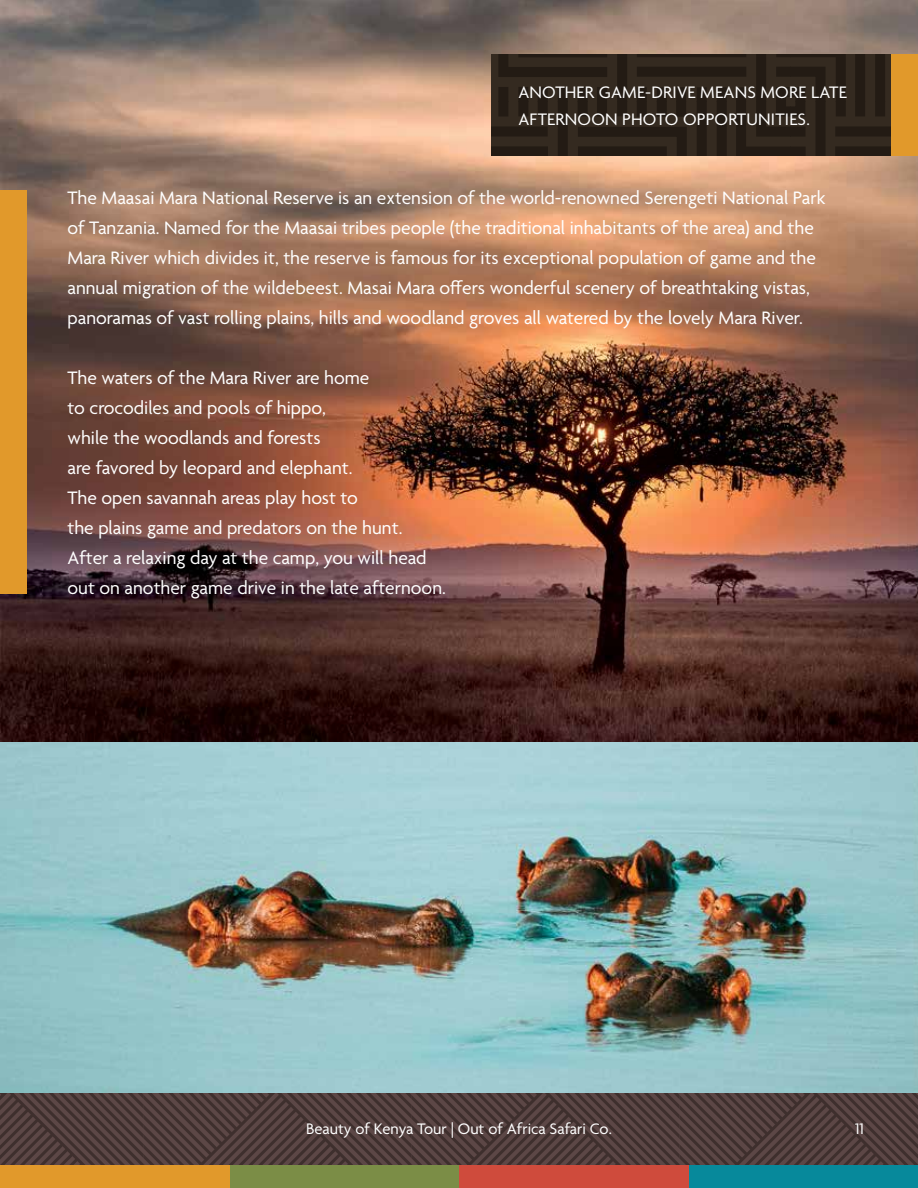
<style>
.page{position:relative;width:918px;height:1188px;background:#fff}
.page>*{position:absolute;margin:0;border:0;box-sizing:border-box;transform-origin:0 0}
.t1{font:19.5px/30px "Agenda";color:#fff}
.t2{font:18px/27px "Agenda";letter-spacing:.01em;color:#fff}
.t3{font:16.5px "Agenda";color:#fff}
</style>
<div class="page">
<img style="left:0;top:0;width:918px;height:1094px">
<svg style="left:0;top:1094px;width:918px;height:71px;fill:#554140"></svg>
<div style="left:230px;top:1165px;width:229px;height:23px;background:#7b8d46"></div>
<div style="left:459px;top:1165px;width:230px;height:23px;background:#cf4b3c"></div>
<div style="left:689px;top:1165px;width:229px;height:23px;background:#07899b"></div>
<div style="left:0;top:1165px;width:230px;height:23px;background:#e1992b"></div>
<div style="left:491px;top:54px;width:427px;height:102px;background:linear-gradient(to right,#2d231b,#2c231a)"></div>
<div style="left:0;top:191px;width:27px;height:403px;background:#e1992b"></div>
<div style="left:891px;top:54px;width:27px;height:102px;background:#e1992b"></div>
<p class="t2" style="left:518px;top:80px;width:330px">ANOTHER GAME-DRIVE MEANS MORE LATE<br>AFTERNOON PHOTO OPPORTUNITIES.</p>
<p class="t1" style="left:68px;top:184px;width:759px">The Maasai Mara National Reserve is an extension of the world-renowned Serengeti National Park of Tanzania. Named for the Maasai tribes people (the traditional inhabitants of the area) and the Mara River which divides it, the reserve is famous for its exceptional population of game and the annual migration of the wildebeest. Masai Mara offers wonderful scenery of breathtaking vistas, panoramas of vast rolling plains, hills and woodland groves all watered by the lovely Mara River.</p>
<p class="t1" style="left:68px;top:364px;width:380px">The waters of the Mara River are home<br>to crocodiles and pools of hippo,<br>while the woodlands and forests<br>are favored by leopard and elephant.<br>The open savannah areas play host to<br>the plains game and predators on the hunt.<br>After a relaxing day at the camp, you will head out on another game drive in the late afternoon.</p>
<p class="t3" style="left:306px;top:1120px;width:307px">Beauty of Kenya Tour | Out of Africa Safari Co.</p>
<p class="t3" style="left:855px;top:1120px;width:10px">11</p>
</div>
